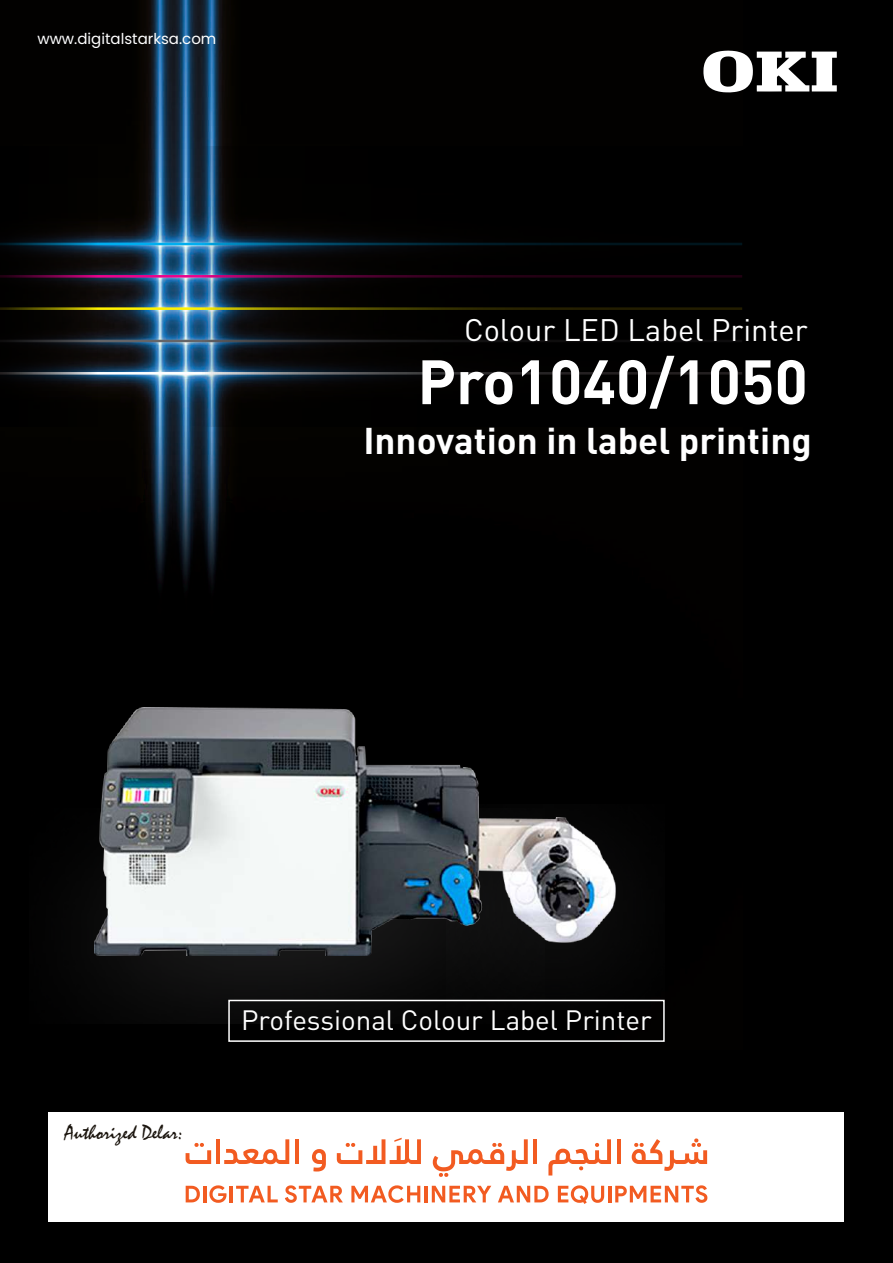
<style>
.page{position:relative;width:893px;height:1263px;background:#000}
.page>*{position:absolute;margin:0;border:0;box-sizing:border-box;transform-origin:0 0}
.t1{font:700 61.5px "DIN Pro";color:#fff}
.t2{font:700 36.75px "DIN Pro";color:#fff}
.t3{font:30.75px "DIN Pro";color:#fff}
.t4{font:27.6px "DIN Pro";color:#fff}
.t5{font:21px "Mistral";color:#1b150e}
.t6{font:15px "Poppins";color:#fff}
</style>
<div class="page">
<img style="left:98px;top:0;width:636px;height:1000px">
<hr style="left:0;top:243px;width:742px;height:2px;background:#00aeef">
<hr style="left:0;top:275px;width:742px;height:3px;background:#ed028c">
<hr style="left:0;top:307px;width:742px;height:3px;background:#fff101">
<hr style="left:0;top:340px;width:742px;height:2px;background:#656568">
<hr style="left:0;top:372px;width:742px;height:3px;background:#fff">
<svg style="left:200px;top:147px;width:542px;height:279px"></svg>
<svg style="left:0;top:227px;width:98px;height:164px"></svg>
<div style="left:94px;top:940px;width:353px;height:77px;background:#0d0d0d"></div>
<img style="left:447px;top:804px;width:217px;height:196px">
<img style="left:95px;top:707px;width:521px;height:248px">
<div style="left:49px;top:1112px;width:795px;height:110px;background:#fff"></div>
<svg style="left:186px;top:1143px;width:25px;height:21px"></svg>
<hr style="left:216px;top:1139px;width:4px;height:25px;background:#f25b21">
<svg style="left:224px;top:1139px;width:65px;height:25px"></svg>
<hr style="left:295px;top:1139px;width:4px;height:25px;background:#f25b21">
<svg style="left:312px;top:1149px;width:14px;height:22px"></svg>
<svg style="left:337px;top:1138px;width:84px;height:26px"></svg>
<svg style="left:433px;top:1139px;width:95px;height:38px"></svg>
<hr style="left:533px;top:1139px;width:4px;height:25px;background:#f25b21">
<svg style="left:548px;top:1139px;width:63px;height:36px"></svg>
<hr style="left:617px;top:1139px;width:3px;height:25px;background:#f25b21">
<svg style="left:632px;top:1138px;width:75px;height:33px"></svg>
<svg style="left:186px;top:1186px;width:14px;height:16px"></svg>
<hr style="left:203px;top:1186px;width:3px;height:16px;background:#f25b21">
<svg style="left:209px;top:1185px;width:18px;height:18px"></svg>
<hr style="left:230px;top:1186px;width:3px;height:16px;background:#f25b21">
<svg style="left:236px;top:1186px;width:42px;height:16px"></svg>
<svg style="left:285px;top:1185px;width:58px;height:18px"></svg>
<svg style="left:351px;top:1185px;width:69px;height:18px"></svg>
<hr style="left:424px;top:1186px;width:4px;height:16px;background:#f25b21">
<svg style="left:432px;top:1186px;width:59px;height:16px"></svg>
<svg style="left:498px;top:1186px;width:51px;height:16px"></svg>
<svg style="left:558px;top:1185px;width:46px;height:19px"></svg>
<hr style="left:608px;top:1186px;width:3px;height:16px;background:#f25b21">
<svg style="left:615px;top:1185px;width:92px;height:18px"></svg>
<svg style="left:703px;top:51px;width:134px;height:41px"></svg>
<div style="left:228px;top:1000px;width:437px;height:42px;border:2px solid #fff"></div>
<p class="t6" style="left:37px;top:30px;width:181px">www.digitalstarksa.com</p>
<p class="t3" style="left:464px;top:306px;width:345px">Colour LED Label Printer</p>
<h1 class="t1" style="left:417px;top:340px;width:392px">Pro1040/1050</h1>
<h2 class="t2" style="left:363px;top:415px;width:450px">Innovation in label printing</h2>
<p class="t5" style="left:65px;top:1120px;width:119px">Authorized Delar:</p>
<p class="t4" style="left:241px;top:998px;width:412px">Professional Colour Label Printer</p>
</div>
